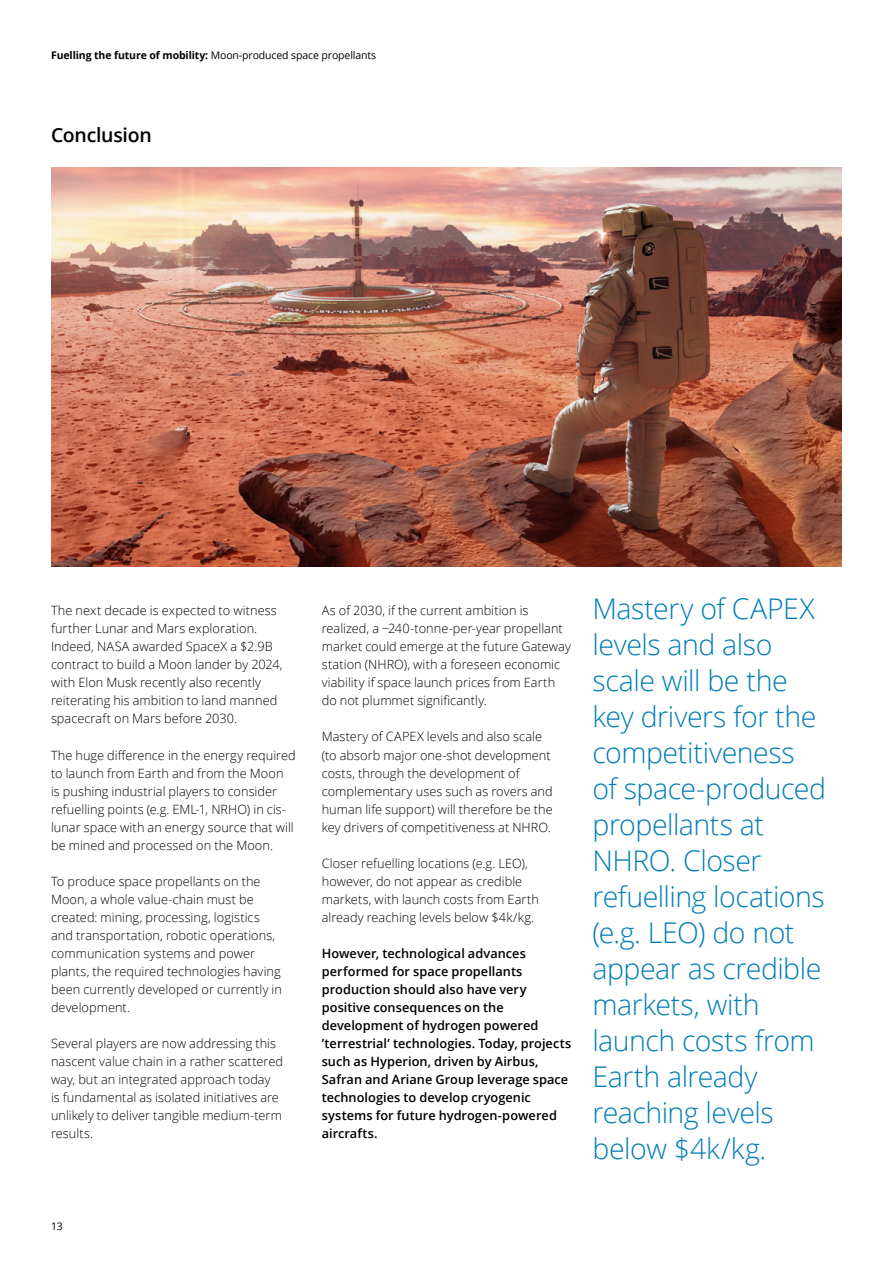
<style>
.page{position:relative;width:893px;height:1263px;background:#fff}
.page>*{position:absolute;margin:0;border:0;box-sizing:border-box;transform-origin:0 0}
.Quote_pullout_medium{font:300 28.5px/36px "Open Sans";letter-spacing:-.015em;color:#007db6}
.Cover_subtitle__13_5{font:600 19.5px "Open Sans";letter-spacing:-.015em;color:#000}
.Body_copy__8_5_12pt{font:300 12.75px/18px "Open Sans";letter-spacing:.005em;color:#000}
.Body_copy__8_5_12pt-2{font:600 12.75px/18px "Open Sans";letter-spacing:.005em;color:#000}
.t1{font:10.5px "Open Sans";letter-spacing:-.01em;color:#000}
.s1{font-weight:700}
</style>
<div class="page">
<img style="left:51px;top:168px;width:791px;height:398px">
<p class="t1" style="left:51px;top:48px;width:327px"><span class="s1">Fuelling the future of mobility:</span> Moon-produced space propellants</p>
<p class="Cover_subtitle__13_5" style="left:51px;top:122px;width:102px">Conclusion</p>
<p class="Body_copy__8_5_12pt" style="left:51px;top:601px;width:233px">The next decade is expected to witness further Lunar and Mars exploration.<br>Indeed, NASA awarded SpaceX a $2.9B contract to build a Moon lander by 2024, with Elon Musk recently also recently reiterating his ambition to land manned spacecraft on Mars before 2030.</p>
<p class="Body_copy__8_5_12pt" style="left:51px;top:745px;width:246px">The huge difference in the energy required to launch from Earth and from the Moon<br>is pushing industrial players to consider refuelling points (e.g. EML-1, NRHO) in cis&shy;lunar space with an energy source that will be mined and processed on the Moon.</p>
<p class="Body_copy__8_5_12pt" style="left:51px;top:871px;width:232px">To produce space propellants on the Moon, a whole value-chain must be created: mining, processing, logistics and transportation, robotic operations, communication systems and power plants, the required technologies having been currently developed or currently in development.</p>
<p class="Body_copy__8_5_12pt" style="left:51px;top:1033px;width:234px">Several players are now addressing this nascent value chain in a rather scattered way, but an integrated approach today<br>is fundamental as isolated initiatives are unlikely to deliver tangible medium-term results.</p>
<p class="t1" style="left:51px;top:1219px;width:13px">13</p>
<p class="Body_copy__8_5_12pt" style="left:322px;top:601px;width:251px">As of 2030, if the current ambition is realized, a ~240-tonne-per-year propellant market could emerge at the future Gateway station (NHRO), with a foreseen economic viability if space launch prices from Earth do not plummet significantly.</p>
<p class="Body_copy__8_5_12pt" style="left:322px;top:727px;width:233px">Mastery of CAPEX levels and also scale (to absorb major one-shot development costs, through the development of complementary uses such as rovers and human life support) will therefore be the key drivers of competitiveness at NHRO.</p>
<p class="Body_copy__8_5_12pt" style="left:322px;top:853px;width:219px">Closer refuelling locations (e.g. LEO), however, do not appear as credible markets, with launch costs from Earth already reaching levels below $4k/kg.</p>
<p class="Body_copy__8_5_12pt-2" style="left:322px;top:944px;width:251px">However, technological advances performed for space propellants production should also have very positive consequences on the development of hydrogen powered ’terrestrial’ technologies. Today, projects such as Hyperion, driven by Airbus, Safran and Ariane Group leverage space technologies to develop cryogenic systems for future hydrogen-powered aircrafts.</p>
<p class="Quote_pullout_medium" style="left:592px;top:590px;width:235px">Mastery of CAPEX levels and also scale will be the key drivers for the competitiveness of space-produced propellants at<br>NHRO. Closer refuelling locations (e.g. LEO) do not appear as credible markets, with launch costs from<br>Earth already reaching levels below $4k/kg.</p>
</div>
